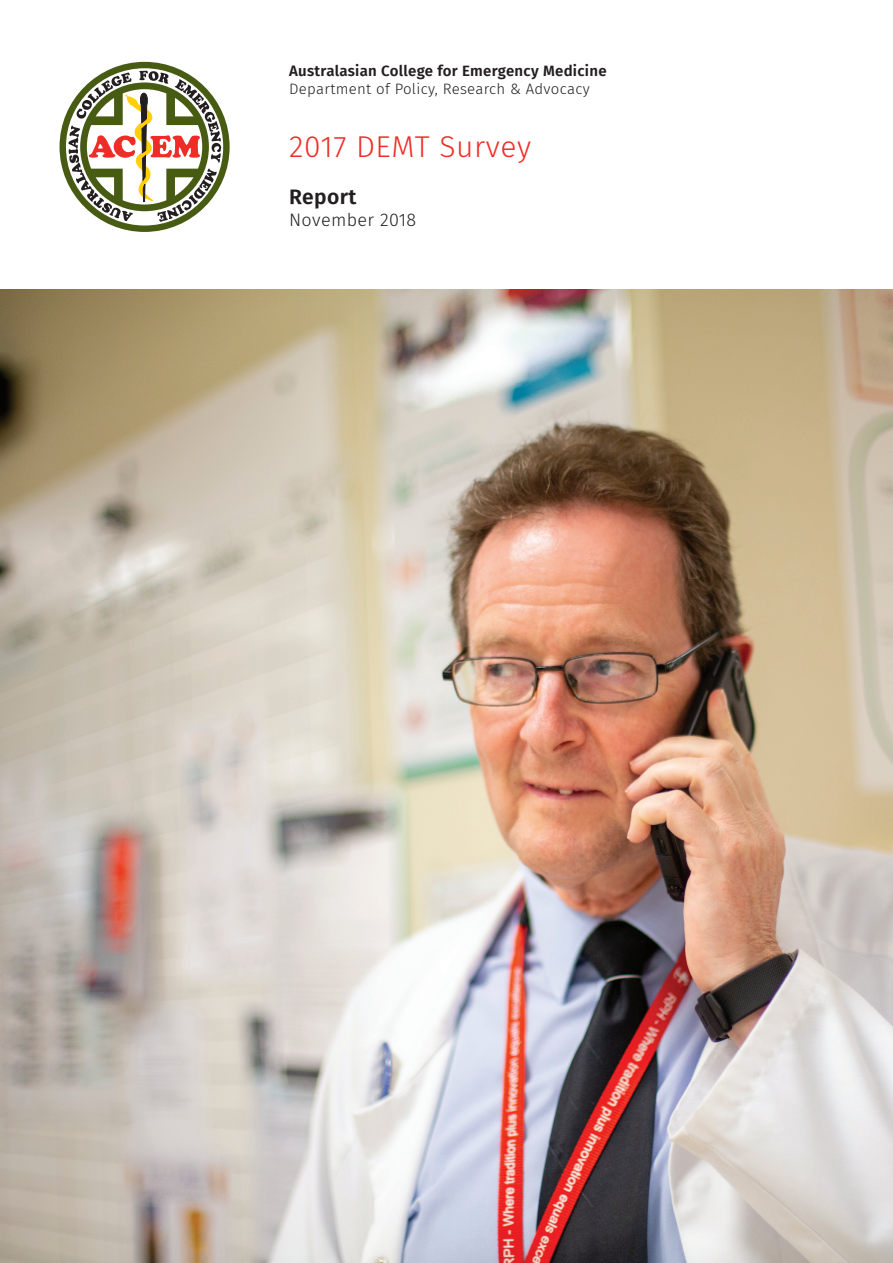
<style>
.page{position:relative;width:893px;height:1263px;background:#fff}
.page>*{position:absolute;margin:0;border:0;box-sizing:border-box;transform-origin:0 0}
.t1{font:300 30px "Fira Sans";letter-spacing:.02em;color:#ee2d28}
.t2{font:600 21px "Fira Sans";letter-spacing:.02em;color:#231f20}
.t3{font:300 18px "Fira Sans";letter-spacing:.02em;color:#231f20}
.t4{font:600 15px "Fira Sans";letter-spacing:.02em;color:#231f20}
.t5{font:300 15px "Fira Sans";letter-spacing:.02em;color:#231f20}
</style>
<div class="page">
<svg style="left:60px;top:62px;width:170px;height:170px"></svg>
<img style="left:0;top:290px;width:893px;height:973px">
<p class="t4" style="left:289px;top:58px;width:319px">Australasian College for Emergency Medicine</p>
<p class="t5" style="left:289px;top:78px;width:302px">Department of Policy, Research &amp; Advocacy</p>
<h1 class="t1" style="left:289px;top:125px;width:244px">2017 DEMT Survey</h1>
<h2 class="t2" style="left:289px;top:180px;width:69px">Report</h2>
<p class="t3" style="left:289px;top:207px;width:129px">November 2018</p>
</div>
